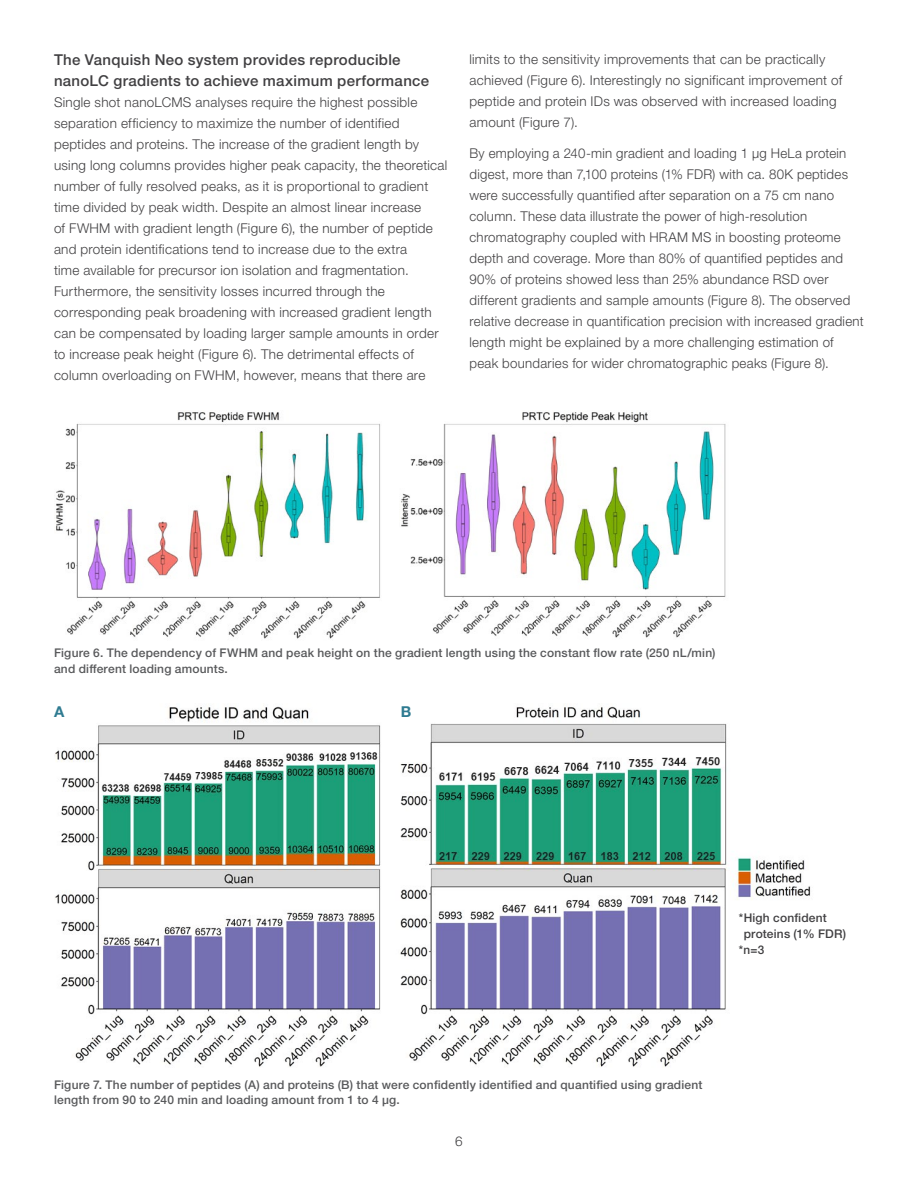
<style>
.page{position:relative;width:918px;height:1188px;background:#fff}
.page>*{position:absolute;margin:0;border:0;box-sizing:border-box;transform-origin:0 0}
.t1{font:500 15px/21px "Helvetica Neue LTW1 G";letter-spacing:.02em;color:#414042}
.t2{font:700 15px "Helvetica Neue LTW1 G";color:#2f7b91}
.t3{font:300 13.5px/21px "Helvetica Neue LTW1 G";letter-spacing:.02em;color:#414042}
.t4{font:500 12px/15.8px "Helvetica Neue LTW1 G";letter-spacing:.015em;color:#58595b}
.t5{font:500 12px "Helvetica Neue LTW1 G";letter-spacing:.015em;color:#414042}
</style>
<div class="page">
<img style="left:55px;top:706px;width:756px;height:361px">
<img style="left:56px;top:412px;width:324px;height:227px">
<img style="left:401px;top:412px;width:325px;height:226px">
<p class="t1" style="left:54px;top:49px;width:377px">The Vanquish Neo system provides reproducible nanoLC gradients to achieve maximum performance</p>
<p class="t3" style="left:54px;top:91px;width:395px">Single shot nanoLCMS analyses require the highest possible separation efficiency to maximize the number of identified peptides and proteins. The increase of the gradient length by using long columns provides higher peak capacity, the theoretical number of fully resolved peaks, as it is proportional to gradient time divided by peak width. Despite an almost linear increase<br>of FWHM with gradient length (Figure 6), the number of peptide and protein identifications tend to increase due to the extra<br>time available for precursor ion isolation and fragmentation.<br>Furthermore, the sensitivity losses incurred through the corresponding peak broadening with increased gradient length can be compensated by loading larger sample amounts in order to increase peak height (Figure 6). The detrimental effects of column overloading on FWHM, however, means that there are</p>
<p class="t3" style="left:470px;top:48px;width:374px">limits to the sensitivity improvements that can be practically achieved (Figure 6). Interestingly no significant improvement of peptide and protein IDs was observed with increased loading amount (Figure 7).</p>
<p class="t3" style="left:470px;top:143px;width:396px">By employing a 240-min gradient and loading 1 µg HeLa protein digest, more than 7,100 proteins (1% FDR) with ca. 80K peptides were successfully quantified after separation on a 75 cm nano column. These data illustrate the power of high-resolution chromatography coupled with HRAM MS in boosting proteome depth and coverage. More than 80% of quantified peptides and 90% of proteins showed less than 25% abundance RSD over different gradients and sample amounts (Figure 8). The observed relative decrease in quantification precision with increased gradient length might be explained by a more challenging estimation of peak boundaries for wider chromatographic peaks (Figure 8).</p>
<p class="t4" style="left:54px;top:645px;width:663px">Figure 6. The dependency of FWHM and peak height on the gradient length using the constant flow rate (250 nL/min) and different loading amounts.</p>
<p class="t2" style="left:54px;top:703px;width:12px">A</p>
<p class="t2" style="left:401px;top:703px;width:12px">B</p>
<p class="t5" style="left:739px;top:911px;width:89px">*High confident</p>
<p class="t5" style="left:744px;top:927px;width:104px">proteins (1% FDR)</p>
<p class="t5" style="left:739px;top:942px;width:27px">*n=3</p>
<p class="t4" style="left:54px;top:1077px;width:650px">Figure 7. The number of peptides (A) and proteins (B) that were confidently identified and quantified using gradient length from 90 to 240 min and loading amount from 1 to 4 µg.</p>
<p class="t3" style="left:455px;top:1131px;width:9px">6</p>
</div>
